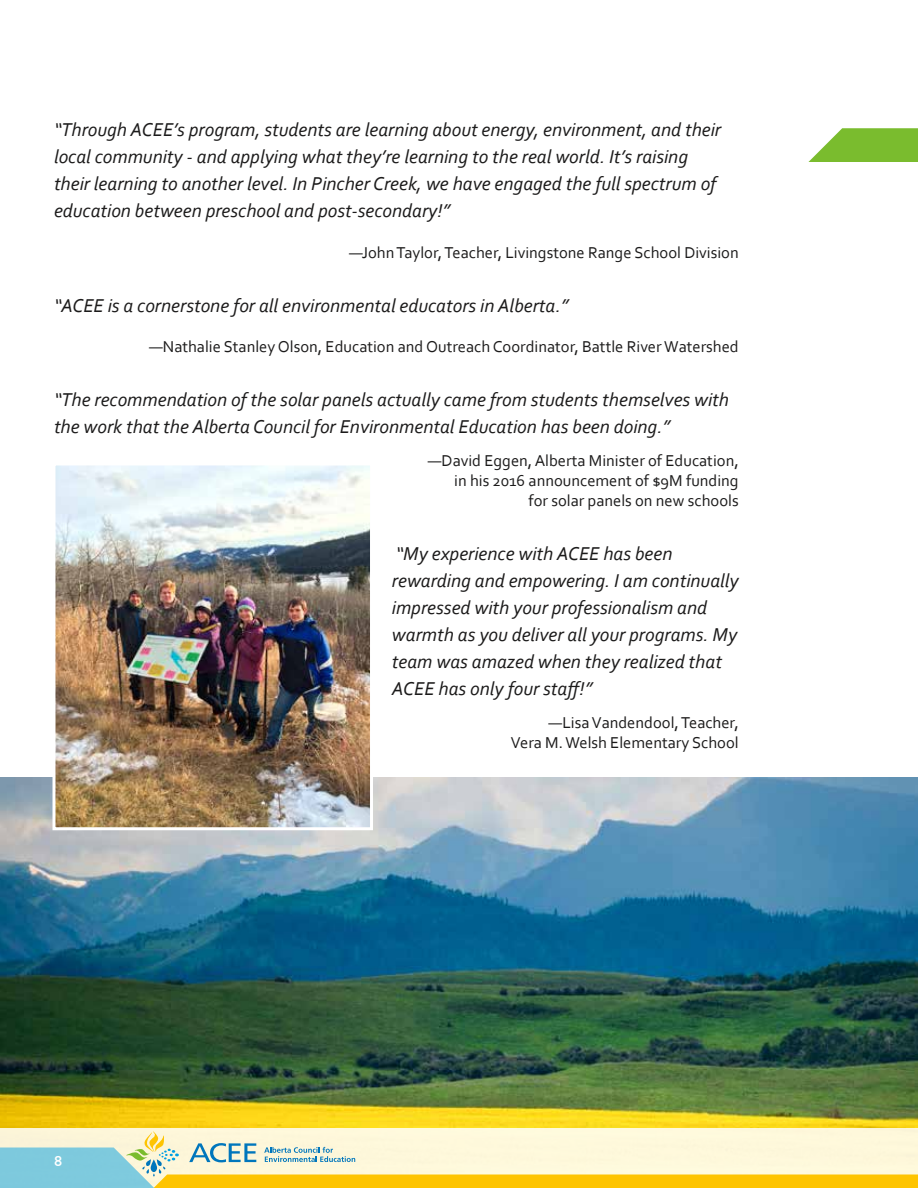
<style>
.page{position:relative;width:918px;height:1188px;background:#fff}
.page>*{position:absolute;margin:0;border:0;box-sizing:border-box;transform-origin:0 0}
.t1{font:italic 19.5px/27px "Corbel";color:#1c1b1b}
.t2{font:16.5px/19.8px "Corbel";color:#1c1b1b;text-align:right}
.t3{font:700 15px "Corbel";color:#fff}
</style>
<div class="page">
<img style="left:0;top:778px;width:918px;height:350px">
<img style="left:56px;top:466px;width:313px;height:360px">
<div style="left:52px;top:462px;width:321px;height:368px;border:3px solid #fff"></div>
<svg style="left:808px;top:128px;width:110px;height:34px"></svg>
<div style="left:0;top:1128px;width:918px;height:60px;background:#fef8db"></div>
<svg style="left:0;top:1131px;width:918px;height:57px"></svg>
<p class="t1" style="left:54px;top:116px;width:669px">“Through ACEE’s program, students are learning about energy, environment, and their local community - and applying what they’re learning to the real world. It’s raising their learning to another level. In Pincher Creek, we have engaged the full spectrum of education between preschool and post-secondary!”</p>
<p class="t2" style="left:349px;top:242px;width:391px">—John Taylor, Teacher, Livingstone Range School Division</p>
<p class="t1" style="left:54px;top:291px;width:516px">“ACEE is a cornerstone for all environmental educators in Alberta.”</p>
<p class="t2" style="left:149px;top:336px;width:591px">—Nathalie Stanley Olson, Education and Outreach Coordinator, Battle River Watershed</p>
<p class="t1" style="left:54px;top:386px;width:677px">“The recommendation of the solar panels actually came from students themselves with the work that the Alberta Council for Environmental Education has been doing.”</p>
<p class="t2" style="left:428px;top:451px;width:312px">—David Eggen, Alberta Minister of Education, in his 2016 announcement of $9M funding<br>for solar panels on new schools</p>
<p class="t1" style="left:392px;top:539px;width:348px">“My experience with ACEE has been rewarding and empowering. I am continually impressed with your professionalism and warmth as you deliver all your programs. My team was amazed when they realized that ACEE has only four staff!”</p>
<p class="t2" style="left:511px;top:712px;width:229px">—Lisa Vandendool, Teacher,<br>Vera M. Welsh Elementary School</p>
<p class="t3" style="left:54px;top:1152px;width:10px">8</p>
</div>
